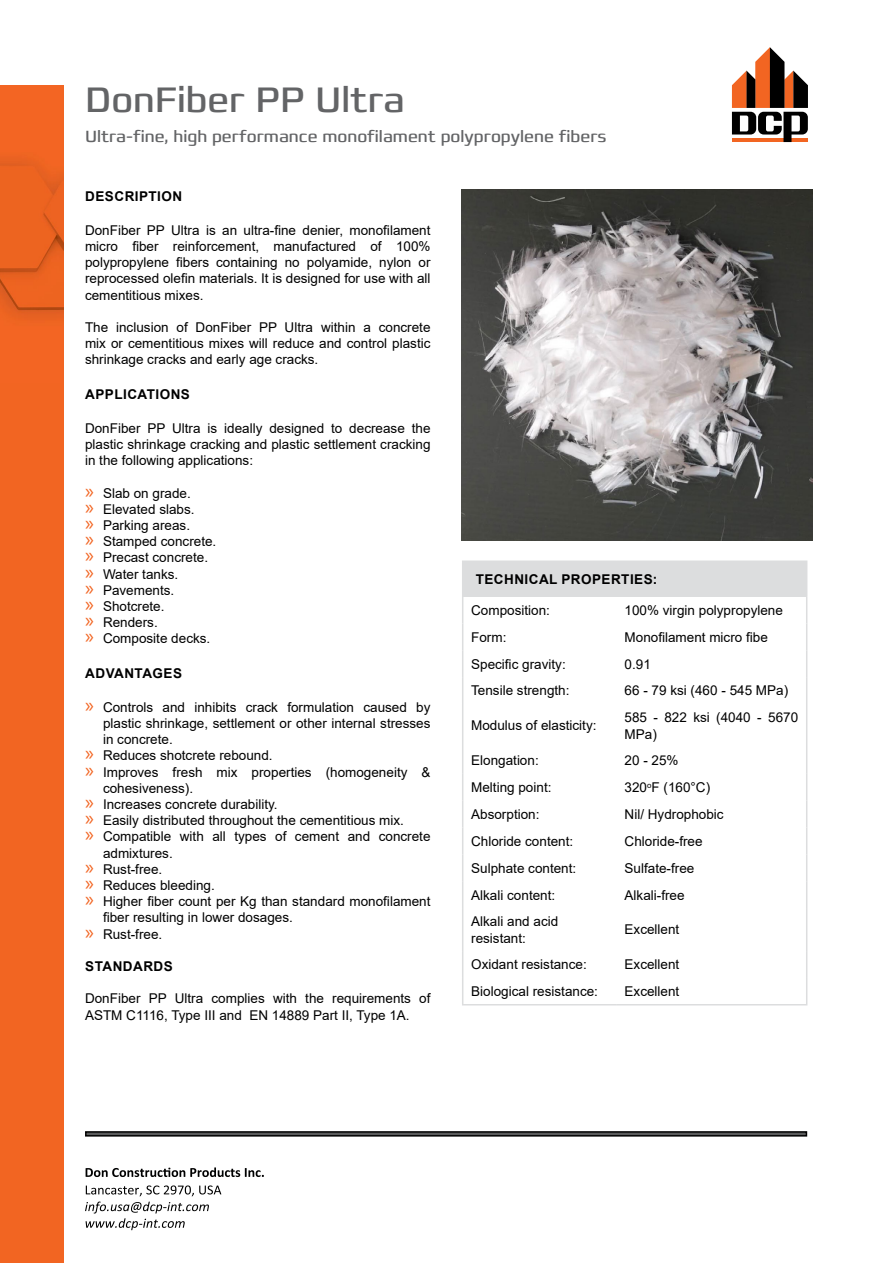
<style>
.page{position:relative;width:893px;height:1263px;background:#fff}
.page>*{position:absolute;margin:0;border:0;box-sizing:border-box;transform-origin:0 0}
.t1{font:36px "Francker CYR";color:#636466}
.t2{font:16.5px "Francker CYR";color:#636466}
.t3{font:13.5px/16.2px "Arial";color:#000}
.t4{font:700 13.5px "Arial";letter-spacing:.035em;color:#000}
.s1{font-family:"Myriad Pro";font-size:21px;color:#f26522}
</style>
<div class="page">
<svg style="left:86px;top:1167px;width:178px;height:10px"></svg>
<svg style="left:85px;top:1185px;width:136px;height:45px"></svg>
<div style="left:85px;top:1131px;width:722px;height:5px;border:2px solid #000"></div>
<div style="left:463px;top:561px;width:344px;height:36px;background:#dcddde"></div>
<hr style="left:462px;top:560px;width:154px;height:2px;background:#dcddde">
<hr style="left:462px;top:562px;width:1px;height:35px;background:#dcddde">
<hr style="left:616px;top:560px;width:191px;height:2px;background:#dcddde">
<svg style="left:462px;top:597px;width:1px;height:107px"></svg>
<svg style="left:806px;top:597px;width:1px;height:107px"></svg>
<hr style="left:462px;top:704px;width:1px;height:43px;background:#dcddde">
<hr style="left:806px;top:704px;width:1px;height:43px;background:#dcddde">
<svg style="left:462px;top:747px;width:1px;height:161px"></svg>
<svg style="left:806px;top:747px;width:1px;height:161px"></svg>
<hr style="left:462px;top:908px;width:1px;height:43px;background:#dcddde">
<hr style="left:806px;top:908px;width:1px;height:43px;background:#dcddde">
<svg style="left:462px;top:951px;width:1px;height:53px"></svg>
<svg style="left:806px;top:951px;width:1px;height:53px"></svg>
<hr style="left:462px;top:1004px;width:154px;height:1px;background:#dcddde">
<hr style="left:616px;top:1004px;width:191px;height:1px;background:#dcddde">
<img style="left:462px;top:190px;width:350px;height:350px">
<svg style="left:732px;top:47px;width:76px;height:95px"></svg>
<div style="left:0;top:85px;width:64px;height:1178px;background:#f26522"></div>
<img style="left:0;top:160px;width:64px;height:158px">
<h1 class="t1" style="left:85px;top:77px;width:321px">DonFiber PP Ultra</h1>
<p class="t2" style="left:85px;top:126px;width:523px">Ultra-fine, high performance monofilament polypropylene fibers</p>
<p class="t4" style="left:85px;top:186px;width:98px">DESCRIPTION</p>
<p class="t3" style="left:85px;top:222px;width:347px;text-align:justify">DonFiber PP Ultra is an ultra-fine denier, monofilament micro fiber reinforcement, manufactured of 100% polypropylene fibers containing no polyamide, nylon or reprocessed olefin materials. It is designed for use with all cementitious mixes.</p>
<p class="t3" style="left:85px;top:319px;width:347px;text-align:justify">The inclusion of DonFiber PP Ultra within a concrete mix or cementitious mixes will reduce and control plastic shrinkage cracks and early age cracks.</p>
<p class="t4" style="left:85px;top:384px;width:106px">APPLICATIONS</p>
<p class="t3" style="left:85px;top:420px;width:347px;text-align:justify">DonFiber PP Ultra is ideally designed to decrease the plastic shrinkage cracking and plastic settlement cracking in the following applications:</p>
<p class="t3" style="left:85px;top:485px;width:133px"><span class="s1">»</span> Slab on grade.<br><span class="s1">»</span> Elevated slabs.<br><span class="s1">»</span> Parking areas.<br><span class="s1">»</span> Stamped concrete. <span class="s1">»</span> Precast concrete. <span class="s1">»</span> Water tanks.<br><span class="s1">»</span> Pavements.<br><span class="s1">»</span> Shotcrete.<br><span class="s1">»</span> Renders.<br><span class="s1">»</span> Composite decks.</p>
<p class="t4" style="left:85px;top:663px;width:98px">ADVANTAGES</p>
<p class="t3" style="left:85px;top:699px;width:347px"><span class="s1">»</span> Controls and inhibits crack formulation caused by</p>
<p class="t3" style="left:103px;top:715px;width:329px">plastic shrinkage, settlement or other internal stresses</p>
<p class="t3" style="left:103px;top:731px;width:71px">in concrete.</p>
<p class="t3" style="left:85px;top:747px;width:189px"><span class="s1">»</span> Reduces shotcrete rebound.</p>
<p class="t3" style="left:85px;top:764px;width:347px"><span class="s1">»</span> Improves fresh mix properties (homogeneity &amp;</p>
<p class="t3" style="left:103px;top:780px;width:92px">cohesiveness).</p>
<p class="t3" style="left:85px;top:796px;width:194px"><span class="s1">»</span> Increases concrete durability.</p>
<p class="t3" style="left:85px;top:812px;width:320px"><span class="s1">»</span> Easily distributed throughout the cementitious mix.</p>
<p class="t3" style="left:85px;top:828px;width:347px"><span class="s1">»</span> Compatible with all types of cement and concrete</p>
<p class="t3" style="left:103px;top:845px;width:71px">admixtures.</p>
<p class="t3" style="left:85px;top:861px;width:79px"><span class="s1">»</span> Rust-free.</p>
<p class="t3" style="left:85px;top:877px;width:131px"><span class="s1">»</span> Reduces bleeding.</p>
<p class="t3" style="left:85px;top:893px;width:347px"><span class="s1">»</span> Higher fiber count per Kg than standard monofilament</p>
<p class="t3" style="left:103px;top:909px;width:191px">fiber resulting in lower dosages.</p>
<p class="t3" style="left:85px;top:926px;width:79px"><span class="s1">»</span> Rust-free.</p>
<p class="t4" style="left:85px;top:957px;width:89px">STANDARDS</p>
<p class="t3" style="left:85px;top:990px;width:347px">DonFiber PP Ultra complies with the requirements of<br>ASTM C1116, Type III and EN 14889 Part II, Type 1A.</p>
<p class="t4" style="left:476px;top:570px;width:183px">TECHNICAL PROPERTIES:</p>
<p class="t3" style="left:471px;top:602px;width:80px">Composition:</p>
<p class="t3" style="left:625px;top:602px;width:160px">100% virgin polypropylene</p>
<p class="t3" style="left:471px;top:629px;width:37px">Form:</p>
<p class="t3" style="left:625px;top:629px;width:145px">Monofilament micro fibe</p>
<p class="t3" style="left:471px;top:656px;width:96px">Specific gravity:</p>
<p class="t3" style="left:625px;top:656px;width:28px">0.91</p>
<p class="t3" style="left:471px;top:682px;width:100px">Tensile strength:</p>
<p class="t3" style="left:625px;top:682px;width:165px">66 - 79 ksi (460 - 545 MPa)</p>
<p class="t3" style="left:471px;top:717px;width:127px">Modulus of elasticity:</p>
<p class="t3" style="left:625px;top:709px;width:175px">585 - 822 ksi (4040 - 5670<br>MPa)</p>
<p class="t3" style="left:471px;top:752px;width:69px">Elongation:</p>
<p class="t3" style="left:625px;top:752px;width:56px">20 - 25%</p>
<p class="t3" style="left:471px;top:779px;width:82px">Melting point:</p>
<p class="t3" style="left:625px;top:779px;width:87px">320<sup>o</sup>F (160°C)</p>
<p class="t3" style="left:471px;top:806px;width:70px">Absorption:</p>
<p class="t3" style="left:625px;top:806px;width:101px">Nil/ Hydrophobic</p>
<p class="t3" style="left:471px;top:833px;width:104px">Chloride content:</p>
<p class="t3" style="left:625px;top:833px;width:80px">Chloride-free</p>
<p class="t3" style="left:471px;top:860px;width:107px">Sulphate content:</p>
<p class="t3" style="left:625px;top:860px;width:71px">Sulfate-free</p>
<p class="t3" style="left:471px;top:886px;width:86px">Alkali content:</p>
<p class="t3" style="left:625px;top:886px;width:62px">Alkali-free</p>
<p class="t3" style="left:471px;top:913px;width:89px">Alkali and acid resistant:</p>
<p class="t3" style="left:625px;top:921px;width:56px">Excellent</p>
<p class="t3" style="left:471px;top:956px;width:117px">Oxidant resistance:</p>
<p class="t3" style="left:625px;top:956px;width:56px">Excellent</p>
<p class="t3" style="left:471px;top:983px;width:128px">Biological resistance:</p>
<p class="t3" style="left:625px;top:983px;width:56px">Excellent</p>
</div>
